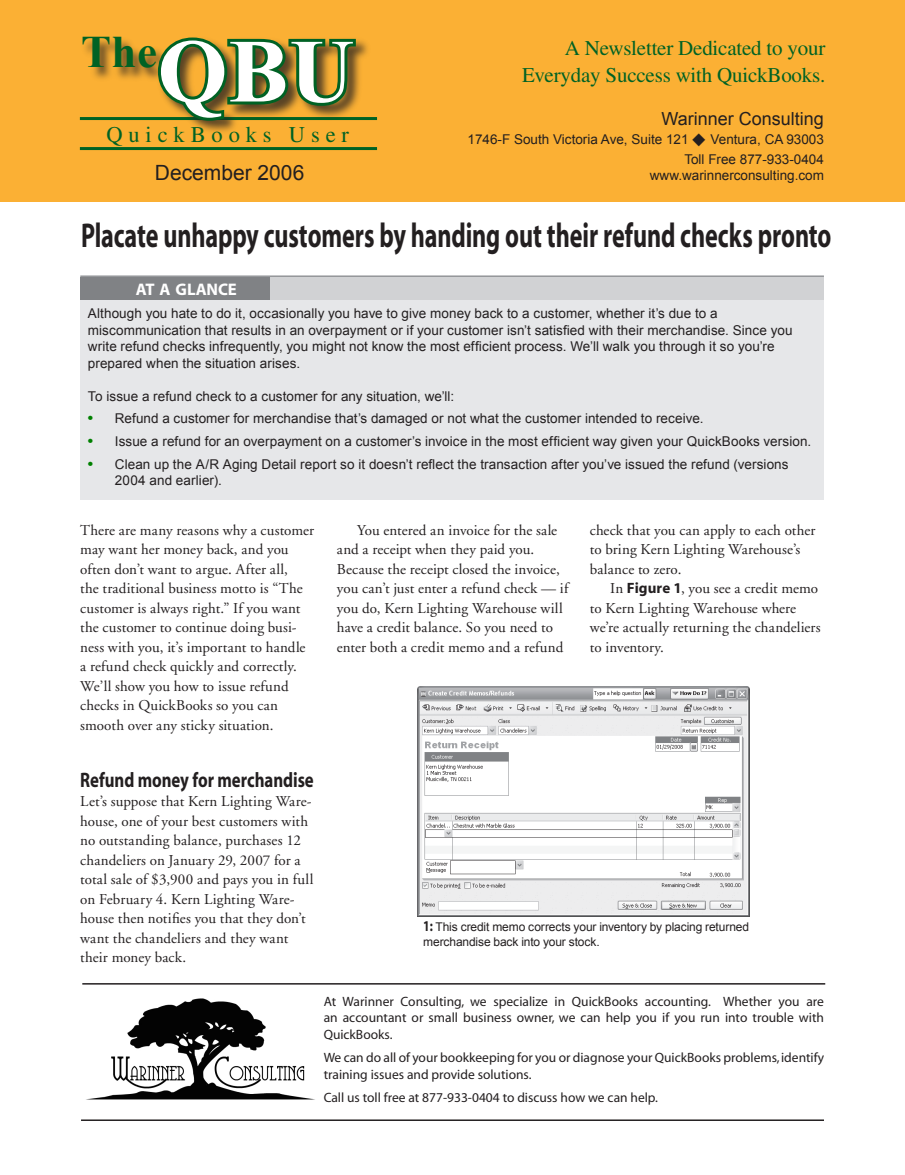
<style>
.page{position:relative;width:905px;height:1175px;background:#fff}
.page>*{position:absolute;margin:0;border:0;box-sizing:border-box;transform-origin:0 0}
.t1{font:700 45px "Times New Roman";color:#006224}
.t2{font:700 34.5px "Myriad";letter-spacing:-.005em;color:#231f20;scale:.7 1}
.t3{font:22.5px "Times";letter-spacing:.26em;color:#006224}
.t4{font:21px/27px "Times";letter-spacing:-.01em;color:#006224;text-align:right}
.head1{font:700 21px "Myriad";letter-spacing:-.005em;color:#231f20;scale:.8 1}
.t5{font:21px "Arial";color:#231f20}
.t6{font:18px "Arial";color:#231f20}
.firstpara{font:700 16.8px "Myriad";letter-spacing:-.01em;color:#fff}
.firstpara-2{font:15px/19.5px "Adobe Garamond";letter-spacing:.01em;color:#231f20}
.intropara{font:13.5px/16.5px "Arial";letter-spacing:.005em;color:#231f20}
.t7{font:13.5px/16.5px "Myriad";color:#231f20;text-align:justify}
.introbul{font:13.5px/16.5px "Arial";letter-spacing:.005em;color:#231f20}
.t8{font:12px/15px "Arial";letter-spacing:-.01em;color:#231f20}
.s1{font-size:90px;color:#fff}
.s2{font-weight:700;font-size:15px;color:#008000}
.s3{font-family:"Myriad";font-weight:700}
.s4{font-family:"Myriad";font-weight:700;font-size:15px}
</style>
<div class="page">
<div style="left:0;top:0;width:904px;height:201px;background:#fbb034"></div>
<hr style="left:80px;top:117px;width:297px;height:3px;background:#006224">
<hr style="left:80px;top:147px;width:297px;height:3px;background:#006224">
<div style="left:81px;top:35px;width:290px;height:100px;background:#231f20;opacity:.75"></div>
<svg style="left:155px;top:35px;width:204px;height:90px"></svg>
<div style="left:80px;top:290px;width:744px;height:38px;background:#e6e7e9"></div>
<div style="left:80px;top:277px;width:743px;height:23px;background:#d1d2d4"></div>
<div style="left:80px;top:301px;width:744px;height:199px;background:#e6e7e9"></div>
<div style="left:80px;top:277px;width:190px;height:23px;background:#808285"></div>
<hr style="left:80px;top:275px;width:744px;height:2px;background:#939598">
<img style="left:418px;top:686px;width:331px;height:230px">
<hr style="left:82px;top:983px;width:743px;height:1px;background:#231f20">
<hr style="left:81px;top:1119px;width:743px;height:2px;background:#231f20">
<img style="left:86px;top:998px;width:229px;height:102px">
<p class="t1" style="left:81px;top:21px;width:275px">The<span class="s1">QBU</span></p>
<p class="t4" style="left:522px;top:35px;width:305px">A Newsletter Dedicated to your<br>Everyday Success with QuickBooks.</p>
<p class="t6" style="left:661px;top:107px;width:164px">Warinner Consulting</p>
<p class="intropara" style="left:467px;top:132px;width:358px">1746-F South Victoria Ave, Suite 121 ◆ Ventura, CA 93003</p>
<p class="intropara" style="left:684px;top:151px;width:141px">Toll Free 877-933-0404</p>
<p class="intropara" style="left:649px;top:167px;width:176px">www.warinnerconsulting.com</p>
<p class="t3" style="left:106px;top:121px;width:244px">QuickBooks User</p>
<p class="t5" style="left:155px;top:159px;width:151px">December 2006</p>
<p class="t2" style="left:81px;top:218px;width:1073px">Placate unhappy customers by handing out their refund checks pronto</p>
<p class="firstpara" style="left:136px;top:280px;width:103px">at a glance</p>
<p class="intropara" style="left:88px;top:305px;width:706px">Although you hate to do it, occasionally you have to give money back to a customer, whether it’s due to a miscommunication that results in an overpayment or if your customer isn’t satisfied with their merchandise. Since you write refund checks infrequently, you might not know the most efficient process. We’ll walk you through it so you’re prepared when the situation arises.</p>
<p class="intropara" style="left:88px;top:388px;width:368px">To issue a refund check to a customer for any situation, we’ll:</p>
<p class="introbul" style="left:88px;top:410px;width:617px"><span class="s2">•</span> Refund a customer for merchandise that’s damaged or not what the customer intended to receive.</p>
<p class="introbul" style="left:88px;top:433px;width:725px"><span class="s2">•</span> Issue a refund for an overpayment on a customer’s invoice in the most efficient way given your QuickBooks version.</p>
<p class="introbul" style="left:115px;top:455px;width:675px;text-indent:-27px"><span class="s2">•</span> Clean up the A/R Aging Detail report so it doesn’t reflect the transaction after you’ve issued the refund (versions<br>2004 and earlier).</p>
<p class="firstpara-2" style="left:80px;top:520px;width:235px">There are many reasons why a customer may want her money back, and you often don’t want to argue. After all,<br>the traditional business motto is “The customer is always right.” If you want the customer to continue doing busi&shy;ness with you, it’s important to handle a refund check quickly and correctly.<br>We’ll show you how to issue refund checks in QuickBooks so you can smooth over any sticky situation.</p>
<p class="head1" style="left:80px;top:769px;width:293px">Refund money for merchandise</p>
<p class="firstpara-2" style="left:80px;top:792px;width:234px">Let’s suppose that Kern Lighting Ware&shy;house, one of your best customers with no outstanding balance, purchases 12 chandeliers on January 29, 2007 for a total sale of $3,900 and pays you in full on February 4. Kern Lighting Ware&shy;house then notifies you that they don’t want the chandeliers and they want their money back.</p>
<p class="firstpara-2" style="left:337px;top:520px;width:233px;text-indent:20px">You entered an invoice for the sale and a receipt when they paid you.<br>Because the receipt closed the invoice, you can’t just enter a refund check — if you do, Kern Lighting Warehouse will have a credit balance. So you need to enter both a credit memo and a refund</p>
<p class="firstpara-2" style="left:590px;top:520px;width:227px">check that you can apply to each other to bring Kern Lighting Warehouse’s balance to zero.</p>
<p class="firstpara-2" style="left:590px;top:579px;width:232px;text-indent:20px">In <span class="s3">Figure 1</span>, you see a credit memo to Kern Lighting Warehouse where we’re actually returning the chandeliers to inventory.</p>
<p class="t8" style="left:423px;top:919px;width:327px"><span class="s4">1:</span> This credit memo corrects your inventory by placing returned merchandise back into your stock.</p>
<p class="t7" style="left:324px;top:993px;width:502px">At Warinner Consulting, we specialize in QuickBooks accounting. Whether you are an accountant or small business owner, we can help you if you run into trouble with QuickBooks.</p>
<p class="t7" style="left:324px;top:1050px;width:502px">We can do all of your bookkeeping for you or diagnose your QuickBooks problems, identify training issues and provide solutions.</p>
<p class="t7" style="left:324px;top:1089px;width:336px">Call us toll free at 877-933-0404 to discuss how we can help.</p>
</div>
